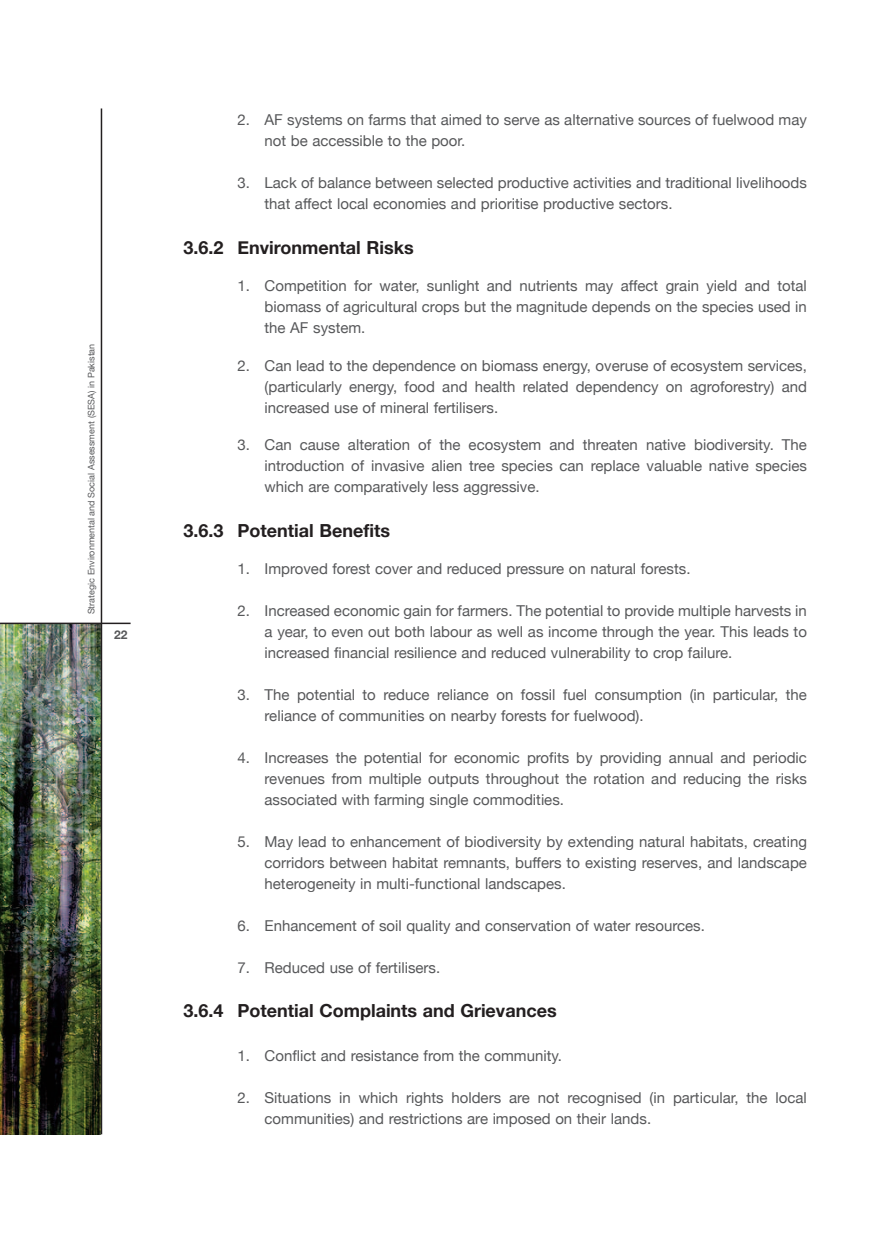
<style>
.page{position:relative;width:891px;height:1242px;background:#fff}
.page>*{position:absolute;margin:0;border:0;box-sizing:border-box;transform-origin:0 0}
.t1{font:700 18px "Helvetica Neue";color:#231f20}
.t2{font:15px/21px "Helvetica Neue";color:#57585a;text-align:justify}
.t3{font:700 12px "Helvetica Neue";color:#57585a}
.t4{font:9px "Helvetica Neue";color:#57585a}
</style>
<div class="page">
<img style="left:0;top:624px;width:100px;height:510px">
<hr style="left:101px;top:108px;width:1px;height:1026px;background:#231f20">
<hr style="left:0;top:623px;width:131px;height:1px;background:#231f20">
<p class="t4" style="left:86px;top:614px;width:272px;rotate:-90deg">Strategic Environmental and Social Assessment (SESA) in Pakistan</p>
<p class="t3" style="left:114px;top:627px;width:15px">22</p>
<p class="t2" style="left:265px;top:109px;width:544px;text-indent:-27px">2. AF systems on farms that aimed to serve as alternative sources of fuelwood may not be accessible to the poor.</p>
<p class="t2" style="left:265px;top:172px;width:544px;text-indent:-27px">3. Lack of balance between selected productive activities and traditional livelihoods that affect local economies and prioritise productive sectors.</p>
<p class="t1" style="left:184px;top:236px;width:232px">3.6.2 Environmental Risks</p>
<p class="t2" style="left:265px;top:275px;width:544px;text-indent:-27px">1. Competition for water, sunlight and nutrients may affect grain yield and total biomass of agricultural crops but the magnitude depends on the species used in the AF system.</p>
<p class="t2" style="left:265px;top:355px;width:544px;text-indent:-27px">2. Can lead to the dependence on biomass energy, overuse of ecosystem services, (particularly energy, food and health related dependency on agroforestry) and increased use of mineral fertilisers.</p>
<p class="t2" style="left:265px;top:434px;width:544px;text-indent:-27px">3. Can cause alteration of the ecosystem and threaten native biodiversity. The introduction of invasive alien tree species can replace valuable native species which are comparatively less aggressive.</p>
<p class="t1" style="left:184px;top:519px;width:208px">3.6.3 Potential Benefits</p>
<p class="t2" style="left:238px;top:558px;width:454px">1. Improved forest cover and reduced pressure on natural forests.</p>
<p class="t2" style="left:265px;top:600px;width:544px;text-indent:-27px">2. Increased economic gain for farmers. The potential to provide multiple harvests in a year, to even out both labour as well as income through the year. This leads to increased financial resilience and reduced vulnerability to crop failure.</p>
<p class="t2" style="left:265px;top:684px;width:544px;text-indent:-27px">3. The potential to reduce reliance on fossil fuel consumption (in particular, the reliance of communities on nearby forests for fuelwood).</p>
<p class="t2" style="left:265px;top:747px;width:544px;text-indent:-27px">4. Increases the potential for economic profits by providing annual and periodic revenues from multiple outputs throughout the rotation and reducing the risks associated with farming single commodities.</p>
<p class="t2" style="left:265px;top:831px;width:544px;text-indent:-27px">5. May lead to enhancement of biodiversity by extending natural habitats, creating corridors between habitat remnants, buffers to existing reserves, and landscape heterogeneity in multi-functional landscapes.</p>
<p class="t2" style="left:238px;top:915px;width:469px">6. Enhancement of soil quality and conservation of water resources.</p>
<p class="t2" style="left:238px;top:957px;width:204px">7. Reduced use of fertilisers.</p>
<p class="t1" style="left:184px;top:1000px;width:375px">3.6.4 Potential Complaints and grievances</p>
<p class="t2" style="left:238px;top:1045px;width:326px">1. Conflict and resistance from the community.</p>
<p class="t2" style="left:265px;top:1087px;width:544px;text-indent:-27px">2. Situations in which rights holders are not recognised (in particular, the local communities) and restrictions are imposed on their lands.</p>
</div>
